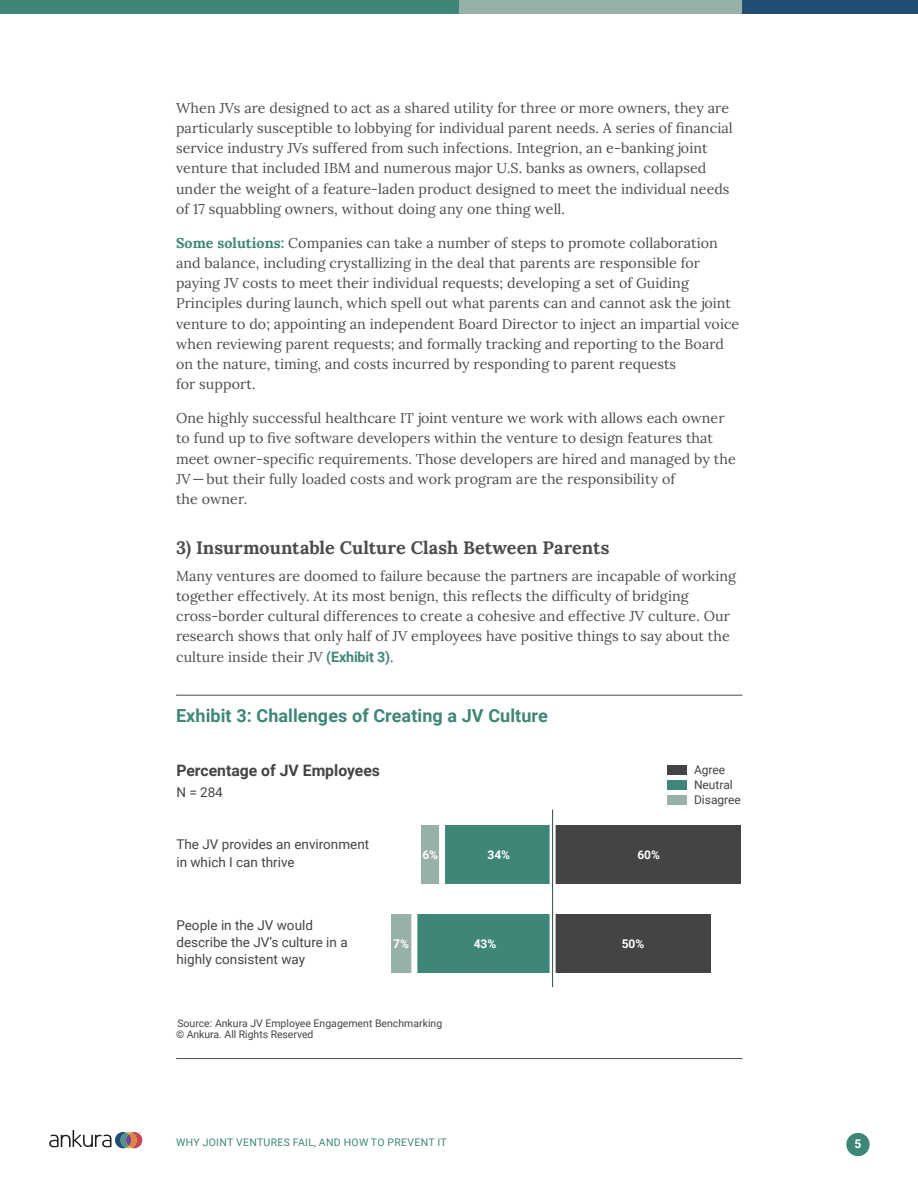
<style>
.page{position:relative;width:918px;height:1188px;background:#fff}
.page>*{position:absolute;margin:0;border:0;box-sizing:border-box;transform-origin:0 0}
.t1{font:700 18px "Lora";color:#4b4c4d}
.H5_-_RULE_ABOVE{font:700 18px "Roboto";letter-spacing:.005em;color:#3e8778}
.XB_LABEL{font:700 15.75px "Roboto";color:#444}
.BODY_COPY{font:14.25px/20.2px "Lora";letter-spacing:.005em;color:#4b4c4d}
.XB_COPY{font:13.5px/17.2px "Roboto";color:#444}
.XB_COPY_SMALL{font:12px "Roboto";color:#444}
.XB_LABEL_2{font:700 12px "Roboto";color:#fff}
.XB_COPY_SMALL-2{font:10.5px "Roboto";color:#444}
.t2{font:10.5px "Roboto";letter-spacing:.03em;color:#3e8778}
.FOOTNOTE_-_RULE_BELO{font:10.5px "Roboto";letter-spacing:-.005em;color:#444}
.s1{font-weight:700;color:#3e8778}
.s2{font-family:"Roboto";font-weight:700;color:#3e8778}
</style>
<div class="page">
<div style="left:846px;top:1133px;width:24px;height:23px;background:#3e8778;border-radius:50%"></div>
<svg style="left:49px;top:1130px;width:93px;height:18px"></svg>
<div style="left:0;top:0;width:459px;height:14px;background:#3e8778"></div>
<div style="left:459px;top:0;width:284px;height:14px;background:#97b0aa"></div>
<div style="left:743px;top:0;width:175px;height:14px;background:#224e74"></div>
<hr style="left:176px;top:695px;width:567px;height:1px;background:#4b4c4d">
<hr style="left:176px;top:1058px;width:567px;height:1px;background:#4b4c4d">
<div style="left:442px;top:825px;width:111px;height:59px;background:#3e8778"></div>
<div style="left:414px;top:915px;width:139px;height:58px;background:#3e8778"></div>
<div style="left:553px;top:825px;width:188px;height:59px;background:#444"></div>
<div style="left:553px;top:915px;width:158px;height:58px;background:#444"></div>
<svg style="left:550px;top:810px;width:6px;height:177px"></svg>
<div style="left:667px;top:765px;width:20px;height:10px;background:#444"></div>
<div style="left:667px;top:780px;width:20px;height:10px;background:#3e8778"></div>
<div style="left:667px;top:795px;width:20px;height:10px;background:#97b0aa"></div>
<hr style="left:552px;top:810px;width:1px;height:177px;background:#354b46">
<div style="left:422px;top:825px;width:20px;height:59px;background:#97b0aa"></div>
<div style="left:391px;top:915px;width:23px;height:58px;background:#97b0aa"></div>
<div style="left:439px;top:815px;width:6px;height:77px;background:#fff"></div>
<div style="left:411px;top:909px;width:6px;height:68px;background:#fff"></div>
<p class="BODY_COPY" style="left:176px;top:96px;width:558px">When JVs are designed to act as a shared utility for three or more owners, they are particularly susceptible to lobbying for individual parent needs. A series of financial service industry JVs suffered from such infections. Integrion, an e-banking joint venture that included IBM and numerous major U.S. banks as owners, collapsed under the weight of a feature-laden product designed to meet the individual needs of 17 squabbling owners, without doing any one thing well.</p>
<p class="BODY_COPY" style="left:176px;top:231px;width:565px"><span class="s1">Some solutions:</span> Companies can take a number of steps to promote collaboration and balance, including crystallizing in the deal that parents are responsible for paying JV costs to meet their individual requests; developing a set of Guiding Principles during launch, which spell out what parents can and cannot ask the joint venture to do; appointing an independent Board Director to inject an impartial voice when reviewing parent requests; and formally tracking and reporting to the Board on the nature, timing, and costs incurred by responding to parent requests<br>for support.</p>
<p class="BODY_COPY" style="left:176px;top:407px;width:561px">One highly successful healthcare IT joint venture we work with allows each owner to fund up to five software developers within the venture to design features that meet owner-specific requirements. Those developers are hired and managed by the JV—but their fully loaded costs and work program are the responsibility of<br>the owner.</p>
<h4 class="t1" style="left:176px;top:534px;width:435px">3) Insurmountable Culture Clash Between Parents</h4>
<p class="BODY_COPY" style="left:176px;top:564px;width:561px">Many ventures are doomed to failure because the partners are incapable of working together effectively. At its most benign, this reflects the difficulty of bridging cross-border cultural differences to create a cohesive and effective JV culture. Our research shows that only half of JV employees have positive things to say about the culture inside their JV <span class="s2">(Exhibit 3)</span>.</p>
<p class="H5_-_RULE_ABOVE" style="left:176px;top:703px;width:373px">Exhibit 3: Challenges of Creating a JV Culture</p>
<p class="XB_LABEL" style="left:176px;top:760px;width:205px">Percentage of JV Employees</p>
<p class="XB_COPY" style="left:176px;top:784px;width:48px">N = 284</p>
<p class="XB_COPY" style="left:176px;top:835px;width:194px">The JV provides an environment in which I can thrive</p>
<p class="XB_LABEL_2" style="left:422px;top:846px;width:17px">6%</p>
<p class="XB_COPY" style="left:176px;top:916px;width:173px">People in the JV would describe the JV’s culture in a highly consistent way</p>
<p class="XB_LABEL_2" style="left:393px;top:936px;width:17px">7%</p>
<p class="XB_COPY_SMALL-2" style="left:177px;top:1016px;width:266px">Source: Ankura JV Employee Engagement Benchmarking</p>
<p class="FOOTNOTE_-_RULE_BELO" style="left:176px;top:1027px;width:139px">© Ankura. All Rights Reserved</p>
<p class="XB_LABEL_2" style="left:488px;top:846px;width:24px">34%</p>
<p class="XB_LABEL_2" style="left:637px;top:846px;width:24px">60%</p>
<p class="XB_LABEL_2" style="left:474px;top:936px;width:24px">43%</p>
<p class="XB_LABEL_2" style="left:622px;top:936px;width:24px">50%</p>
<p class="XB_COPY_SMALL" style="left:694px;top:761px;width:33px">Agree</p>
<p class="XB_COPY_SMALL" style="left:694px;top:776px;width:40px">Neutral</p>
<p class="XB_COPY_SMALL" style="left:694px;top:791px;width:48px">Disagree</p>
<p class="t2" style="left:176px;top:1134px;width:272px">WHY JOINT VENTURES FAIL, AND HOW TO PREVENT IT</p>
<p class="XB_LABEL_2" style="left:855px;top:1136px;width:8px">5</p>
</div>
